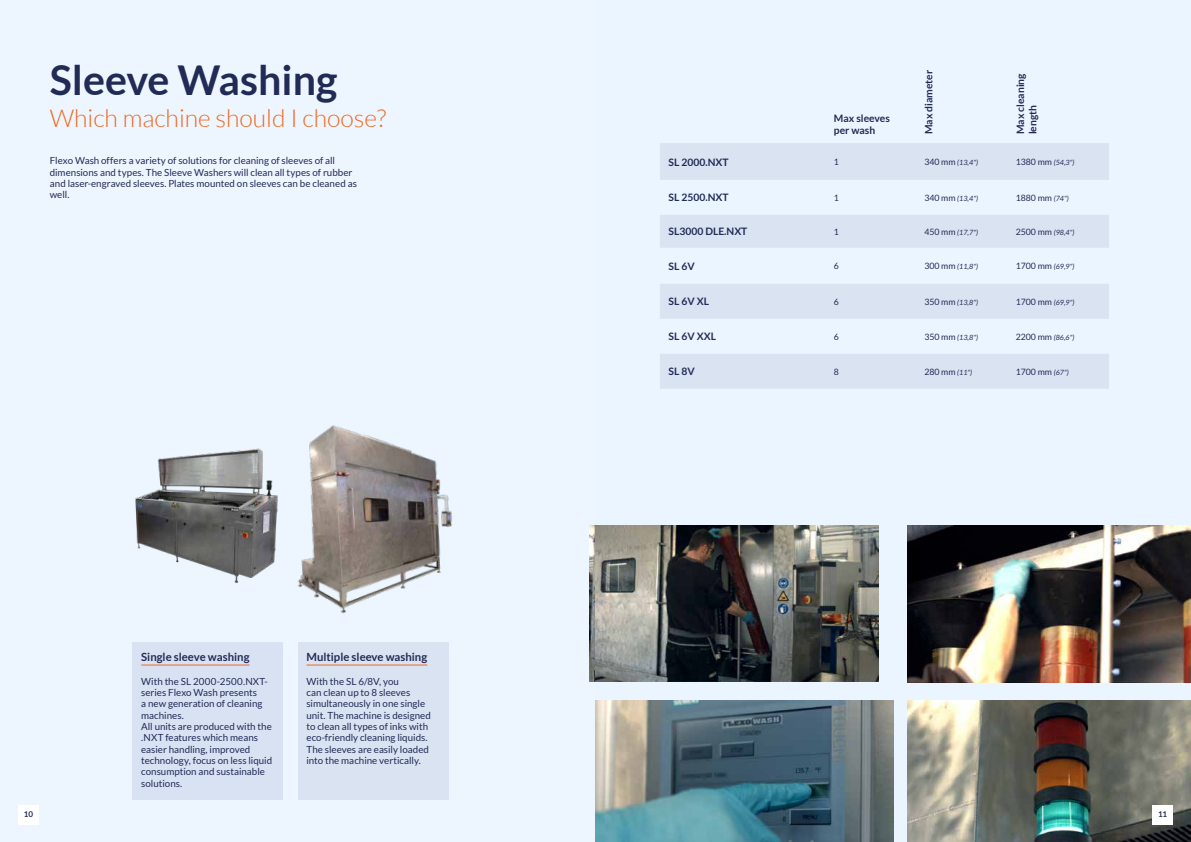
<style>
.page{position:relative;width:1191px;height:842px;background:#fff}
.page>*{position:absolute;margin:0;border:0;box-sizing:border-box;transform-origin:0 0}
.t1{font:700 41.1px "Lato";color:#212b55}
.t2{font:300 24.7px "Lato";color:#ed6923}
.t3{font:700 11.3px "Lato";color:#212b55}
.t4{font:700 10.3px/12.3px "Lato";color:#212b55}
.t5{font:9.8px/11.3px "Lato";color:#212b55}
.t6{font:8.7px "Lato";color:#212b55}
.t7{font:700 8px "Lato";color:#212b55}
.t8{font:italic 7.2px "Lato";color:#212b55}
.s1{font-style:normal;font-size:8.7px}
.s2{font-style:italic;font-size:7.2px}
</style>
<div class="page">
<div style="left:0;top:0;width:595px;height:842px;background:#edf6ff"></div>
<div style="left:298px;top:642px;width:150px;height:157px;background:#dae3f2"></div>
<hr style="left:306px;top:664px;width:121px;height:1px;background:#ed6923">
<div style="left:132px;top:642px;width:151px;height:157px;background:#d9e2f3"></div>
<hr style="left:141px;top:664px;width:108px;height:1px;background:#ed6923">
<img style="left:135px;top:448px;width:143px;height:135px">
<img style="left:297px;top:425px;width:155px;height:189px">
<img style="left:589px;top:525px;width:6px;height:157px">
<svg style="left:595px;top:0;width:596px;height:842px;background:#d2dbe2"></svg>
<svg style="left:660px;top:143px;width:449px;height:246px;background:#e1eaf7"></svg>
<img style="left:595px;top:700px;width:298px;height:142px">
<img style="left:907px;top:525px;width:284px;height:158px">
<img style="left:907px;top:700px;width:284px;height:142px">
<div style="left:18px;top:805px;width:21px;height:19px;background:#fff"></div>
<div style="left:1152px;top:805px;width:21px;height:19px;background:#fff"></div>
<h1 class="t1" style="left:50px;top:56px;width:289px">Sleeve Washing</h1>
<h2 class="t2" style="left:50px;top:105px;width:338px">Which machine should I choose?</h2>
<p class="t5" style="left:50px;top:155px;width:308px">Flexo Wash offers a variety of solutions for cleaning of sleeves of all dimensions and types. The Sleeve Washers will clean all types of rubber and laser-engraved sleeves. Plates mounted on sleeves can be cleaned as well.</p>
<p class="t3" style="left:141px;top:651px;width:110px">Single sleeve washing</p>
<p class="t5" style="left:141px;top:675px;width:132px">With the SL 2000-2500.NXT&shy;series Flexo Wash presents<br>a new generation of cleaning machines.<br>All units are produced with the .NXT features which means easier handling, improved technology, focus on less liquid consumption and sustainable solutions.</p>
<p class="t3" style="left:306px;top:651px;width:122px">Multiple sleeve washing</p>
<p class="t5" style="left:306px;top:675px;width:126px">With the SL 6/8V, you<br>can clean up to 8 sleeves simultaneously in one single unit. The machine is designed to clean all types of inks with eco-friendly cleaning liquids.<br>The sleeves are easily loaded into the machine vertically.</p>
<p class="t4" style="left:834px;top:112px;width:57px">Max sleeves per wash</p>
<p class="t4" style="left:922px;top:134px;width:66px;rotate:-90deg">Max diameter</p>
<p class="t4" style="left:1014px;top:134px;width:62px;rotate:-90deg">Max cleaning length</p>
<p class="t4" style="left:668px;top:156px;width:61px">SL 2000.NXT</p>
<p class="t6" style="left:834px;top:157px;width:7px">1</p>
<p class="t8" style="left:924px;top:158px;width:55px"><span class="s1">340 mm</span> (13,4")</p>
<p class="t8" style="left:1015px;top:158px;width:60px"><span class="s1">1380 mm</span> (54,3")</p>
<p class="t4" style="left:668px;top:191px;width:61px">SL 2500.NXT</p>
<p class="t6" style="left:834px;top:193px;width:7px">1</p>
<p class="t8" style="left:924px;top:194px;width:55px"><span class="s1">340 mm</span> (13,4")</p>
<p class="t6" style="left:1015px;top:193px;width:54px">1880 mm <span class="s2">(74")</span></p>
<p class="t4" style="left:668px;top:225px;width:80px">SL3000 DLE.NXT</p>
<p class="t6" style="left:834px;top:227px;width:7px">1</p>
<p class="t8" style="left:924px;top:228px;width:55px"><span class="s1">450 mm</span> (17,7")</p>
<p class="t8" style="left:1015px;top:228px;width:60px"><span class="s1">2500 mm</span> (98,4")</p>
<p class="t4" style="left:668px;top:260px;width:28px">SL 6V</p>
<p class="t6" style="left:834px;top:261px;width:7px">6</p>
<p class="t8" style="left:924px;top:263px;width:55px"><span class="s1">300 mm</span> (11,8")</p>
<p class="t8" style="left:1015px;top:263px;width:60px"><span class="s1">1700 mm</span> (69,9")</p>
<p class="t4" style="left:668px;top:295px;width:42px">SL 6V XL</p>
<p class="t6" style="left:834px;top:297px;width:7px">6</p>
<p class="t8" style="left:924px;top:298px;width:55px"><span class="s1">350 mm</span> (13,8")</p>
<p class="t8" style="left:1015px;top:298px;width:60px"><span class="s1">1700 mm</span> (69,9")</p>
<p class="t4" style="left:668px;top:330px;width:49px">SL 6V XXL</p>
<p class="t6" style="left:834px;top:332px;width:7px">6</p>
<p class="t8" style="left:924px;top:333px;width:55px"><span class="s1">350 mm</span> (13,8")</p>
<p class="t8" style="left:1015px;top:333px;width:60px"><span class="s1">2200 mm</span> (86,6")</p>
<p class="t4" style="left:668px;top:365px;width:28px">SL 8V</p>
<p class="t6" style="left:834px;top:367px;width:7px">8</p>
<p class="t6" style="left:924px;top:367px;width:49px">280 mm <span class="s2">(11")</span></p>
<p class="t6" style="left:1015px;top:367px;width:54px">1700 mm <span class="s2">(67")</span></p>
<p class="t7" style="left:24px;top:810px;width:11px">10</p>
<p class="t7" style="left:1158px;top:810px;width:11px">11</p>
</div>
